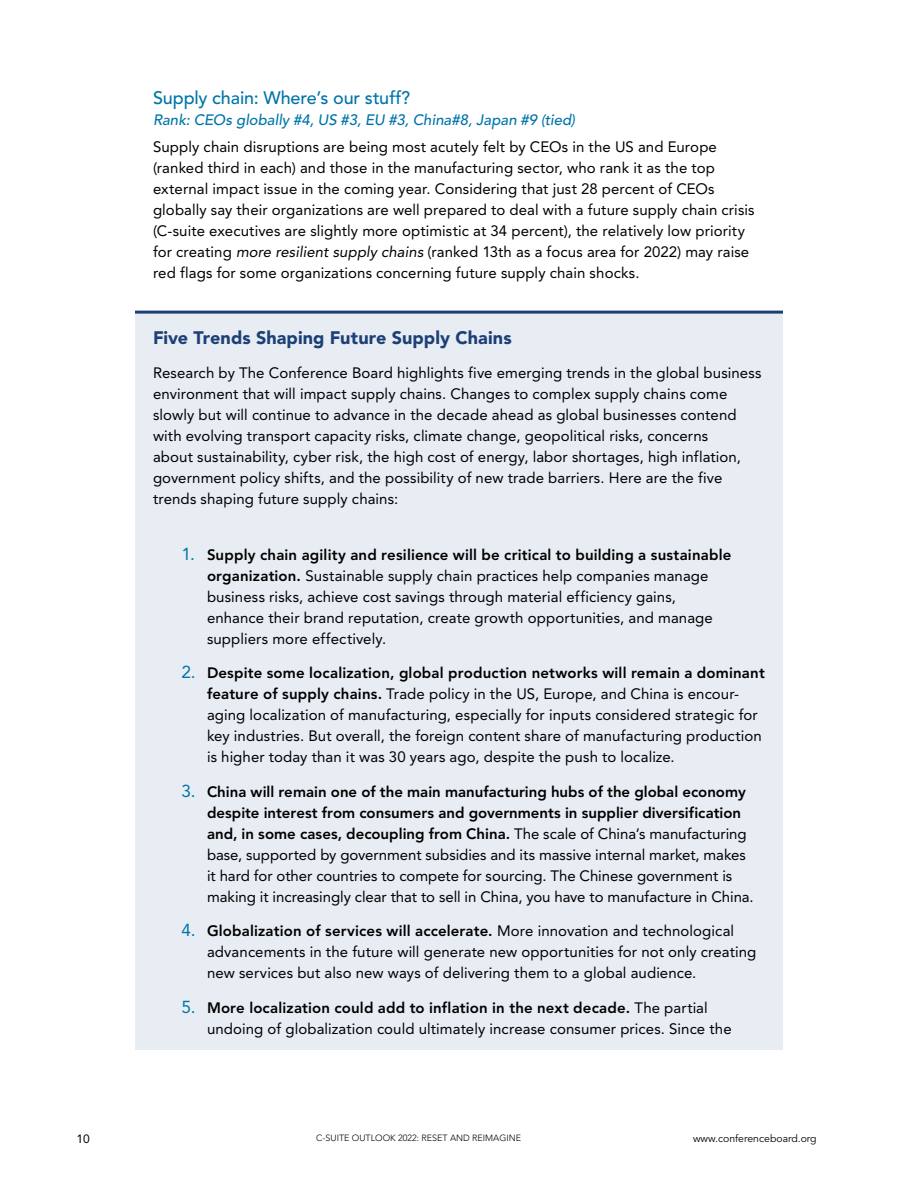
<style>
.page{position:relative;width:918px;height:1188px;background:#fff}
.page>*{position:absolute;margin:0;border:0;box-sizing:border-box;transform-origin:0 0}
.t1{font:900 18px "Avenir LT Pro";letter-spacing:.005em;color:#1c4076}
.t2{font:500 18px "Avenir LT Pro";letter-spacing:-.005em;color:#0075a9}
.t3{font:15px/21px "Avenir LT Pro";letter-spacing:.005em;color:#000}
.t4{font:italic 500 15px "Avenir LT Pro";color:#0075a9}
.t5{font:12px "Avenir LT Pro";color:#000}
.t6{font:10.5px "Avenir LT Pro";color:#000}
.t7{font:300 9px "Avenir LT Pro";color:#000}
.s1{font-style:italic}
.s2{font-size:17.25px;color:#0075a9}
.s3{font-weight:800}
</style>
<div class="page">
<div style="left:135px;top:312px;width:648px;height:54px;background:#e8ecf3"></div>
<hr style="left:135px;top:311px;width:648px;height:3px;background:#1c4076">
<div style="left:135px;top:356px;width:648px;height:185px;background:#e8ecf3"></div>
<div style="left:135px;top:538px;width:648px;height:121px;background:#e8ecf3"></div>
<div style="left:135px;top:656px;width:648px;height:122px;background:#e8ecf3"></div>
<div style="left:135px;top:775px;width:648px;height:142px;background:#e8ecf3"></div>
<div style="left:135px;top:914px;width:648px;height:80px;background:#e8ecf3"></div>
<div style="left:135px;top:991px;width:648px;height:58px;background:#e8ecf3"></div>
<p class="t2" style="left:153px;top:87px;width:259px">Supply chain: Where’s our stuff?</p>
<p class="t4" style="left:153px;top:110px;width:424px">Rank: CEOs globally #4, US #3, EU #3, China#8, Japan #9 (tied)</p>
<p class="t3" style="left:153px;top:136px;width:603px">Supply chain disruptions are being most acutely felt by CEOs in the US and Europe (ranked third in each) and those in the manufacturing sector, who rank it as the top external impact issue in the coming year. Considering that just 28 percent of CEOs globally say their organizations are well prepared to deal with a future supply chain crisis (C-suite executives are slightly more optimistic at 34 percent), the relatively low priority for creating <span class="s1">more resilient supply chains</span> (ranked 13th as a focus area for 2022) may raise red flags for some organizations concerning future supply chain shocks.</p>
<p class="t1" style="left:153px;top:326px;width:360px">Five Trends Shaping Future Supply Chains</p>
<p class="t3" style="left:153px;top:362px;width:610px">Research by The Conference Board highlights five emerging trends in the global business environment that will impact supply chains. Changes to complex supply chains come slowly but will continue to advance in the decade ahead as global businesses contend with evolving transport capacity risks, climate change, geopolitical risks, concerns<br>about sustainability, cyber risk, the high cost of energy, labor shortages, high inflation, government policy shifts, and the possibility of new trade barriers. Here are the five trends shaping future supply chains:</p>
<p class="t3" style="left:207px;top:544px;width:526px;text-indent:-26px"><span class="s2">1.</span> <span class="s3">Supply chain agility and resilience will be critical to building a sustainable organization.</span> Sustainable supply chain practices help companies manage business risks, achieve cost savings through material efficiency gains, enhance their brand reputation, create growth opportunities, and manage suppliers more effectively.</p>
<p class="t3" style="left:207px;top:662px;width:559px;text-indent:-26px"><span class="s2">2.</span> <span class="s3">Despite some localization, global production networks will remain a dominant feature of supply chains.</span> Trade policy in the US, Europe, and China is encour&shy;aging localization of manufacturing, especially for inputs considered strategic for key industries. But overall, the foreign content share of manufacturing production is higher today than it was 30 years ago, despite the push to localize.</p>
<p class="t3" style="left:207px;top:781px;width:548px;text-indent:-26px"><span class="s2">3.</span> <span class="s3">China will remain one of the main manufacturing hubs of the global economy despite interest from consumers and governments in supplier diversification and, in some cases, decoupling from China.</span> The scale of China’s manufacturing base, supported by government subsidies and its massive internal market, makes it hard for other countries to compete for sourcing. The Chinese government is making it increasingly clear that to sell in China, you have to manufacture in China.</p>
<p class="t3" style="left:207px;top:920px;width:551px;text-indent:-26px"><span class="s2">4.</span> <span class="s3">Globalization of services will accelerate.</span> More innovation and technological advancements in the future will generate new opportunities for not only creating new services but also new ways of delivering them to a global audience.</p>
<p class="t3" style="left:207px;top:997px;width:526px;text-indent:-26px"><span class="s2">5.</span> <span class="s3">More localization could add to inflation in the next decade.</span> The partial undoing of globalization could ultimately increase consumer prices. Since the</p>
<p class="t5" style="left:77px;top:1132px;width:15px">10</p>
<p class="t7" style="left:316px;top:1132px;width:206px">C-SUITE OUTLOOK 2022: RESET AND REIMAGINE</p>
<p class="t6" style="left:693px;top:1132px;width:125px">www.conferenceboard.org</p>
</div>
